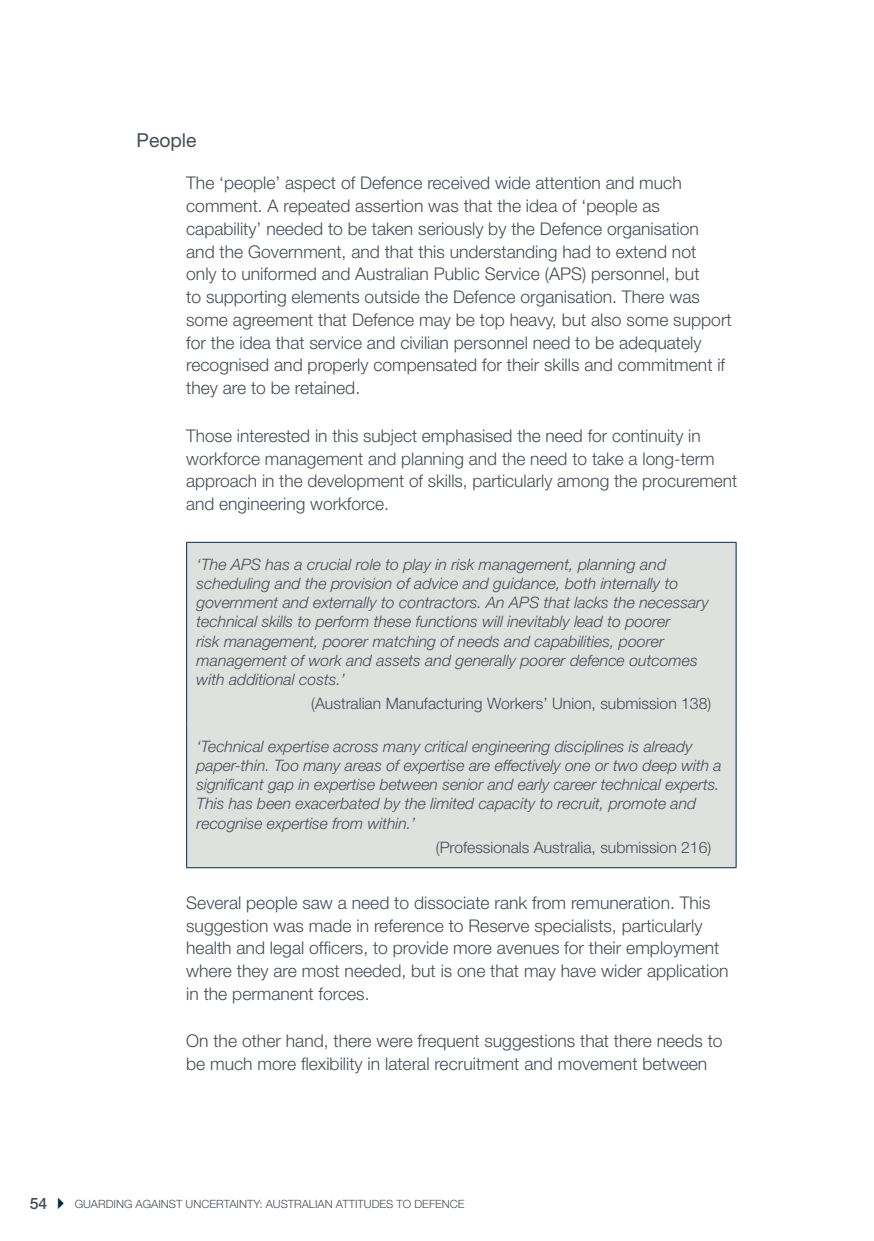
<style>
.page{position:relative;width:874px;height:1241px;background:#fff}
.page>*{position:absolute;margin:0;border:0;box-sizing:border-box;transform-origin:0 0}
.t1{font:19.25px "Helvetica Neue LT";color:#474c55}
.Body{font:300 17.5px/22.8px "Helvetica Neue LT";color:#474c55}
.quote{font:italic 300 15.75px/19.2px "Helvetica Neue LT";color:#474c55}
.quote_byline{font:300 15.75px "Helvetica Neue LT";color:#474c55}
.t2{font:500 15.75px "Helvetica Neue LT";color:#474c55}
.t3{font:300 11.38px "Helvetica Neue LT";color:#474c55}
</style>
<div class="page">
<div style="left:187px;top:543px;width:548px;height:324px;background:#dfe1df"></div>
<hr style="left:186px;top:542px;width:550px;height:1px;background:#002b49">
<hr style="left:186px;top:542px;width:1px;height:182px;background:#002b49">
<hr style="left:735px;top:542px;width:1px;height:182px;background:#002b49">
<hr style="left:186px;top:724px;width:1px;height:143px;background:#002b49">
<hr style="left:735px;top:724px;width:1px;height:143px;background:#002b49">
<hr style="left:186px;top:867px;width:550px;height:1px;background:#002b49">
<h2 class="t1" style="left:136px;top:128px;width:61px">People</h2>
<p class="Body" style="left:186px;top:171px;width:546px">The ‘people’ aspect of Defence received wide attention and much comment. A repeated assertion was that the idea of ‘people as capability’ needed to be taken seriously by the Defence organisation and the Government, and that this understanding had to extend not<br>only to uniformed and Australian Public Service (APS) personnel, but<br>to supporting elements outside the Defence organisation. There was some agreement that Defence may be top heavy, but also some support for the idea that service and civilian personnel need to be adequately recognised and properly compensated for their skills and commitment if they are to be retained.</p>
<p class="Body" style="left:186px;top:424px;width:552px">Those interested in this subject emphasised the need for continuity in workforce management and planning and the need to take a long-term approach in the development of skills, particularly among the procurement and engineering workforce.</p>
<p class="quote" style="left:196px;top:554px;width:513px">‘The APS has a crucial role to play in risk management, planning and scheduling and the provision of advice and guidance, both internally to government and externally to contractors. An APS that lacks the necessary technical skills to perform these functions will inevitably lead to poorer<br>risk management, poorer matching of needs and capabilities, poorer management of work and assets and generally poorer defence outcomes with additional costs.’</p>
<p class="quote_byline" style="left:311px;top:694px;width:401px">(Australian Manufacturing Workers’ Union, submission 138)</p>
<p class="quote" style="left:196px;top:736px;width:526px">‘Technical expertise across many critical engineering disciplines is already paper-thin. Too many areas of expertise are effectively one or two deep with a significant gap in expertise between senior and early career technical experts.<br>This has been exacerbated by the limited capacity to recruit, promote and recognise expertise from within.’</p>
<p class="quote_byline" style="left:435px;top:837px;width:277px">(Professionals Australia, submission 216)</p>
<p class="Body" style="left:186px;top:890px;width:543px">Several people saw a need to dissociate rank from remuneration. This suggestion was made in reference to Reserve specialists, particularly health and legal officers, to provide more avenues for their employment where they are most needed, but is one that may have wider application in the permanent forces.</p>
<p class="Body" style="left:186px;top:1029px;width:537px">On the other hand, there were frequent suggestions that there needs to be much more flexibility in lateral recruitment and movement between</p>
<p class="t2" style="left:30px;top:1193px;width:19px">54</p>
<p class="t3" style="left:75px;top:1196px;width:391px">GUARDING AGAINST UNCERTAINTY: AUSTRALIAN ATTITUDES TO DEFENCE</p>
</div>
